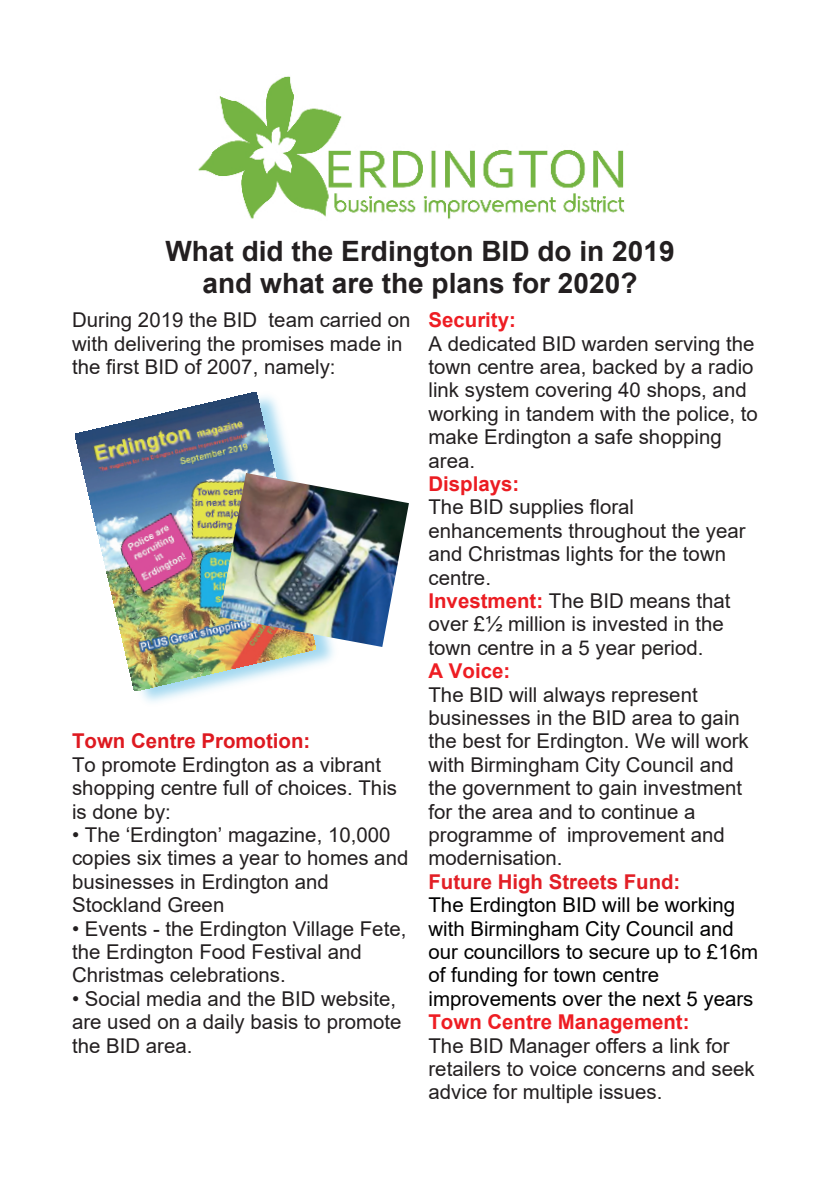
<style>
.page{position:relative;width:840px;height:1191px;background:#fff}
.page>*{position:absolute;margin:0;border:0;box-sizing:border-box;transform-origin:0 0}
.t1{font:700 28px/32.2px "Arial";color:#231f20;text-align:center}
.t2{font:20.4px/23.4px "Arial";color:#231f20}
.t3{font:20.4px/23.4px "Arial";color:#000001}
.t4{font:700 20.4px "Arial";color:#ee1d23}
.t5{font:700 20.4px "Arial";color:#e21f26}
.t6{font:700 20.4px "Arial";color:#de1920}
.t7{font:700 20.4px "Arial";color:#eb1c22}
.s1{font-weight:700;color:#eb1c22}
</style>
<div class="page">
<img style="left:198px;top:76px;width:427px;height:143px">
<img style="left:75px;top:392px;width:241px;height:299px">
<img style="left:219px;top:473px;width:190px;height:174px">
<h1 class="t1" style="left:165px;top:237px;width:510px">What did the Erdington BID do in 2019 and what are the plans for 2020?</h1>
<p class="t2" style="left:72px;top:310px;width:340px">During 2019 the BID team carried on with delivering the promises made in the first BID of 2007, namely:</p>
<p class="t6" style="left:72px;top:733px;width:239px">Town Centre Promotion:</p>
<p class="t2" style="left:72px;top:755px;width:326px">To promote Erdington as a vibrant shopping centre full of choices. This is done by:</p>
<p class="t2" style="left:72px;top:825px;width:337px">• The ‘Erdington’ magazine, 10,000 copies six times a year to homes and businesses in Erdington and<br>Stockland Green</p>
<p class="t2" style="left:72px;top:918px;width:335px">• Events - the Erdington Village Fete, the Erdington Food Festival and<br>Christmas celebrations.</p>
<p class="t2" style="left:72px;top:988px;width:331px">• Social media and the BID website, are used on a daily basis to promote the BID area.</p>
<p class="t4" style="left:428px;top:312px;width:89px">Security:</p>
<p class="t2" style="left:428px;top:333px;width:331px">A dedicated BID warden serving the town centre area, backed by a radio link system covering 40 shops, and working in tandem with the police, to make Erdington a safe shopping area.</p>
<p class="t7" style="left:428px;top:476px;width:92px">Displays:</p>
<p class="t2" style="left:428px;top:497px;width:318px">The BID supplies floral enhancements throughout the year and Christmas lights for the town centre.<br><span class="s1">Investment:</span> The BID means that over £½ million is invested in the town centre in a 5 year period.</p>
<p class="t4" style="left:428px;top:663px;width:83px">A Voice:</p>
<p class="t2" style="left:428px;top:684px;width:321px">The BID will always represent businesses in the BID area to gain the best for Erdington. We will work with Birmingham City Council and the government to gain investment for the area and to continue a programme of improvement and modernisation.</p>
<p class="t5" style="left:428px;top:874px;width:253px">Future High Streets Fund:</p>
<p class="t3" style="left:428px;top:895px;width:331px">The Erdington BID will be working with Birmingham City Council and our councillors to secure up to £16m of funding for town centre improvements over the next 5 years</p>
<p class="t4" style="left:428px;top:1014px;width:262px">Town Centre Management:</p>
<p class="t2" style="left:428px;top:1035px;width:327px">The BID Manager offers a link for retailers to voice concerns and seek advice for multiple issues.</p>
</div>
